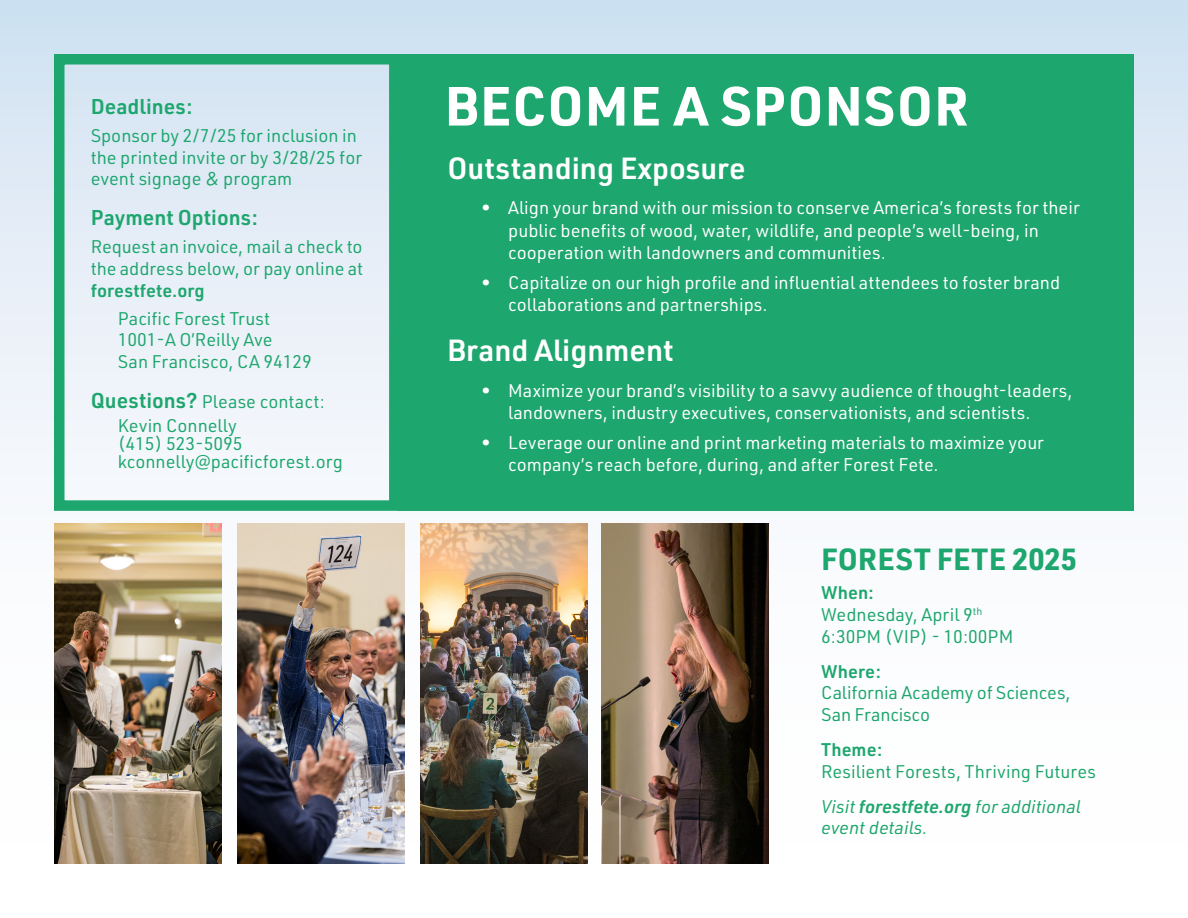
<style>
.page{position:relative;width:1188px;height:918px;background:#fff}
.page>*{position:absolute;margin:0;border:0;box-sizing:border-box;transform-origin:0 0}
.t1{font:700 54px "URWDIN";letter-spacing:.02em;color:#fff}
.t2{font:600 30px "URWDIN";color:#fff}
.t3{font:700 30px "URWDIN";letter-spacing:.01em;color:#1da66d}
.t4{font:600 21px "URWDIN";color:#1da66d}
.t5{font:18px/22.5px "URWDIN";color:#fff}
.t6{font:18px/21.6px "URWDIN";color:#1da66d}
.t7{font:italic 18px/21.6px "URWDIN";color:#1da66d}
.t8{font:600 18px "URWDIN";letter-spacing:.005em;color:#1da66d}
.s1{font-weight:600;font-size:21px}
.s2{font-weight:600}
</style>
<div class="page">
<div style="left:0;top:1px;width:1188px;height:917px;background:linear-gradient(to bottom,#d6e5f3,#fff)"></div>
<div style="left:54px;top:54px;width:346px;height:457px;border:10px solid #1da66d"></div>
<div style="left:398px;top:55px;width:735px;height:456px;background:#1da66d"></div>
<img style="left:54px;top:524px;width:167px;height:340px">
<img style="left:238px;top:524px;width:166px;height:340px">
<img style="left:601px;top:524px;width:167px;height:340px">
<img style="left:420px;top:524px;width:168px;height:340px">
<p class="t4" style="left:91px;top:92px;width:103px">Deadlines:</p>
<p class="t6" style="left:91px;top:124px;width:273px">Sponsor by 2/7/25 for inclusion in the printed invite or by 3/28/25 for event signage &amp; program</p>
<p class="t4" style="left:91px;top:203px;width:169px">Payment Options:</p>
<p class="t6" style="left:91px;top:236px;width:274px">Request an invoice, mail a check to the address below, or pay online at</p>
<p class="t8" style="left:91px;top:278px;width:116px">forestfete.org</p>
<p class="t6" style="left:118px;top:307px;width:154px">Pacific Forest Trust</p>
<p class="t6" style="left:118px;top:329px;width:156px">1001-A O’Reilly Ave</p>
<p class="t6" style="left:118px;top:350px;width:196px">San Francisco, CA 94129</p>
<p class="t6" style="left:91px;top:390px;width:236px"><span class="s1">Questions?</span> Please contact:</p>
<p class="t6" style="left:118px;top:415px;width:121px">Kevin Connelly</p>
<p class="t6" style="left:118px;top:433px;width:126px">(415) 523-5095</p>
<p class="t6" style="left:118px;top:451px;width:227px">kconnelly@pacificforest.org</p>
<p class="t1" style="left:445px;top:69px;width:526px">BECOME A SPONSOR</p>
<p class="t2" style="left:447px;top:148px;width:300px">Outstanding Exposure</p>
<p class="t5" style="left:508px;top:196px;width:573px;text-indent:-27px">• Align your brand with our mission to conserve America’s forests for their public benefits of wood, water, wildlife, and people’s well-being, in cooperation with landowners and communities.</p>
<p class="t5" style="left:508px;top:270px;width:554px;text-indent:-27px">• Capitalize on our high profile and influential attendees to foster brand collaborations and partnerships.</p>
<p class="t2" style="left:447px;top:330px;width:228px">Brand Alignment</p>
<p class="t5" style="left:508px;top:379px;width:566px;text-indent:-27px">• Maximize your brand’s visibility to a savvy audience of thought-leaders, landowners, industry executives, conservationists, and scientists.</p>
<p class="t5" style="left:508px;top:430px;width:537px;text-indent:-27px">• Leverage our online and print marketing materials to maximize your company’s reach before, during, and after Forest Fete.</p>
<p class="t3" style="left:821px;top:539px;width:257px">FOREST FETE 2025</p>
<p class="t8" style="left:821px;top:581px;width:54px">When:</p>
<p class="t6" style="left:821px;top:603px;width:163px">Wednesday, April 9<sup>th</sup></p>
<p class="t6" style="left:821px;top:625px;width:194px">6:30PM (VIP) - 10:00PM</p>
<p class="t8" style="left:821px;top:659px;width:61px">Where:</p>
<p class="t6" style="left:821px;top:682px;width:251px">California Academy of Sciences,<br>San Francisco</p>
<p class="t8" style="left:821px;top:737px;width:63px">Theme:</p>
<p class="t6" style="left:821px;top:760px;width:276px">Resilient Forests, Thriving Futures</p>
<p class="t7" style="left:821px;top:795px;width:261px">Visit <span class="s2">forestfete.org</span> for additional event details.</p>
</div>
